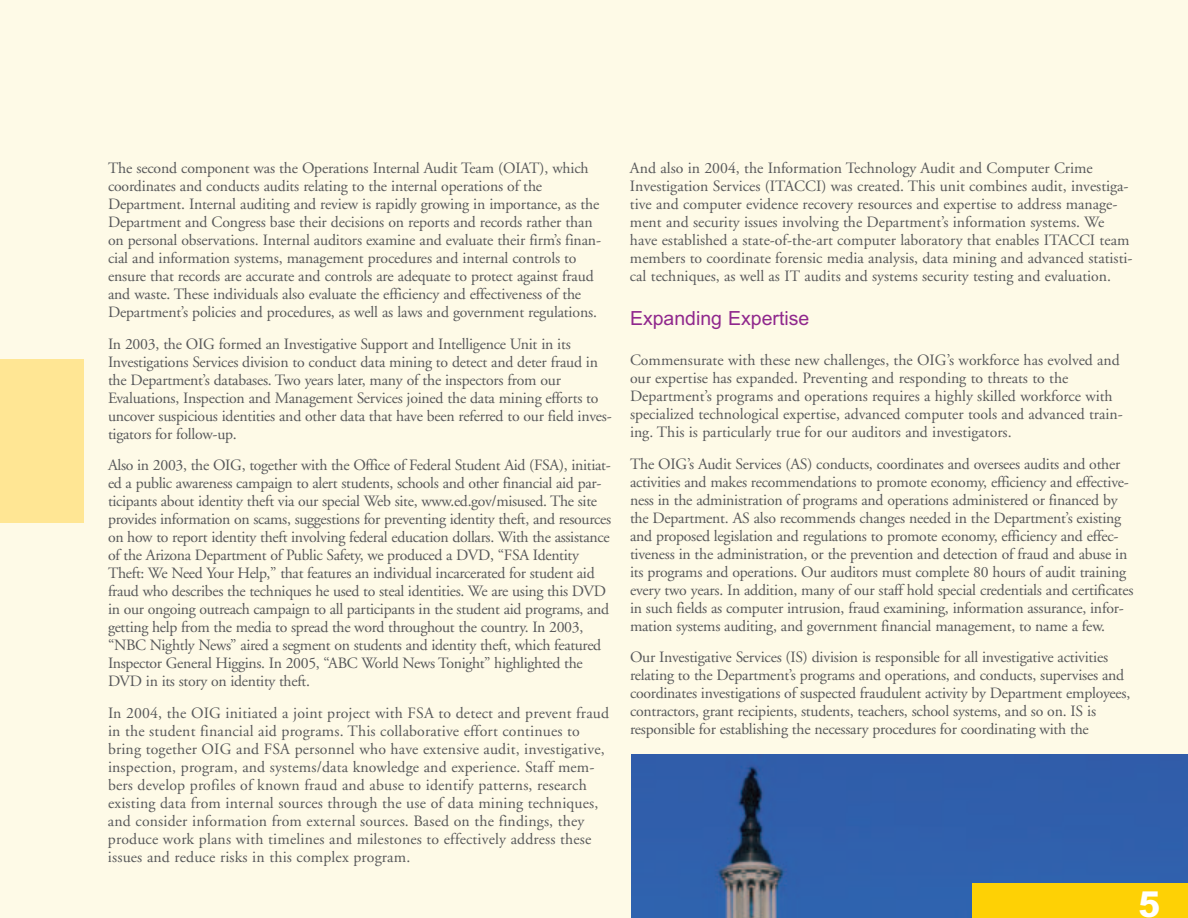
<style>
.page{position:relative;width:1188px;height:918px;background:#fefae7}
.page>*{position:absolute;margin:0;border:0;box-sizing:border-box;transform-origin:0 0}
.t1{font:800 36px "Arial";color:#fff}
.t2{font:19.5px "Arial";color:#90288d}
.t3{font:15.75px/18px "Adobe Garamond";letter-spacing:-.015em;color:#57585a}
.t4{font:15.75px/18px "Adobe Garamond";letter-spacing:.01em;color:#57585a}
</style>
<div class="page">
<div style="left:0;top:359px;width:84px;height:164px;background:#ffe694"></div>
<img style="left:632px;top:755px;width:556px;height:163px">
<div style="left:972px;top:884px;width:216px;height:34px;background:#fed105"></div>
<p class="t3" style="left:108px;top:161px;width:495px">The second component was the Operations Internal Audit Team (OIAT), which coordinates and conducts audits relating to the internal operations of the Department. Internal auditing and review is rapidly growing in importance, as the Department and Congress base their decisions on reports and records rather than on personal observations. Internal auditors examine and evaluate their firm’s finan&shy;cial and information systems, management procedures and internal controls to ensure that records are accurate and controls are adequate to protect against fraud and waste. These individuals also evaluate the efficiency and effectiveness of the Department’s policies and procedures, as well as laws and government regulations.</p>
<p class="t3" style="left:108px;top:336px;width:505px">In 2003, the OIG formed an Investigative Support and Intelligence Unit in its Investigations Services division to conduct data mining to detect and deter fraud in the Department’s databases. Two years later, many of the inspectors from our Evaluations, Inspection and Management Services joined the data mining efforts to uncover suspicious identities and other data that have been referred to our field inves&shy;tigators for follow-up.</p>
<p class="t3" style="left:108px;top:458px;width:505px">Also in 2003, the OIG, together with the Office of Federal Student Aid (FSA), initiat&shy;ed a public awareness campaign to alert students, schools and other financial aid par&shy;ticipants about identity theft via our special Web site, www.ed.gov/misused. The site provides information on scams, suggestions for preventing identity theft, and resources on how to report identity theft involving federal education dollars. With the assistance of the Arizona Department of Public Safety, we produced a DVD, “FSA Identity Theft: We Need Your Help,” that features an individual incarcerated for student aid fraud who describes the techniques he used to steal identities. We are using this DVD in our ongoing outreach campaign to all participants in the student aid programs, and getting help from the media to spread the word throughout the country. In 2003, “NBC Nightly News” aired a segment on students and identity theft, which featured Inspector General Higgins. In 2005, “ABC World News Tonight” highlighted the DVD in its story on identity theft.</p>
<p class="t4" style="left:108px;top:705px;width:503px">In 2004, the OIG initiated a joint project with FSA to detect and prevent fraud in the student financial aid programs. This collaborative effort continues to bring together OIG and FSA personnel who have extensive audit, investigative, inspection, program, and systems/data knowledge and experience. Staff mem&shy;bers develop profiles of known fraud and abuse to identify patterns, research existing data from internal sources through the use of data mining techniques, and consider information from external sources. Based on the findings, they produce work plans with timelines and milestones to effectively address these issues and reduce risks in this complex program.</p>
<p class="t3" style="left:630px;top:161px;width:504px">And also in 2004, the Information Technology Audit and Computer Crime Investigation Services (ITACCI) was created. This unit combines audit, investiga&shy;tive and computer evidence recovery resources and expertise to address manage&shy;ment and security issues involving the Department’s information systems. We have established a state-of-the-art computer laboratory that enables ITACCI team members to coordinate forensic media analysis, data mining and advanced statisti&shy;cal techniques, as well as IT audits and systems security testing and evaluation.</p>
<p class="t2" style="left:630px;top:307px;width:181px">Expanding Expertise</p>
<p class="t3" style="left:630px;top:352px;width:494px">Commensurate with these new challenges, the OIG’s workforce has evolved and our expertise has expanded. Preventing and responding to threats to the Department’s programs and operations requires a highly skilled workforce with specialized technological expertise, advanced computer tools and advanced train&shy;ing. This is particularly true for our auditors and investigators.</p>
<p class="t3" style="left:630px;top:456px;width:505px">The OIG’s Audit Services (AS) conducts, coordinates and oversees audits and other activities and makes recommendations to promote economy, efficiency and effective&shy;ness in the administration of programs and operations administered or financed by the Department. AS also recommends changes needed in the Department’s existing and proposed legislation and regulations to promote economy, efficiency and effec&shy;tiveness in the administration, or the prevention and detection of fraud and abuse in its programs and operations. Our auditors must complete 80 hours of audit training every two years. In addition, many of our staff hold special credentials and certificates in such fields as computer intrusion, fraud examining, information assurance, infor&shy;mation systems auditing, and government financial management, to name a few.</p>
<p class="t3" style="left:630px;top:649px;width:502px">Our Investigative Services (IS) division is responsible for all investigative activities relating to the Department’s programs and operations, and conducts, supervises and coordinates investigations of suspected fraudulent activity by Department employees, contractors, grant recipients, students, teachers, school systems, and so on. IS is responsible for establishing the necessary procedures for coordinating with the</p>
<h1 class="t1" style="left:1138px;top:883px;width:24px">5</h1>
</div>
